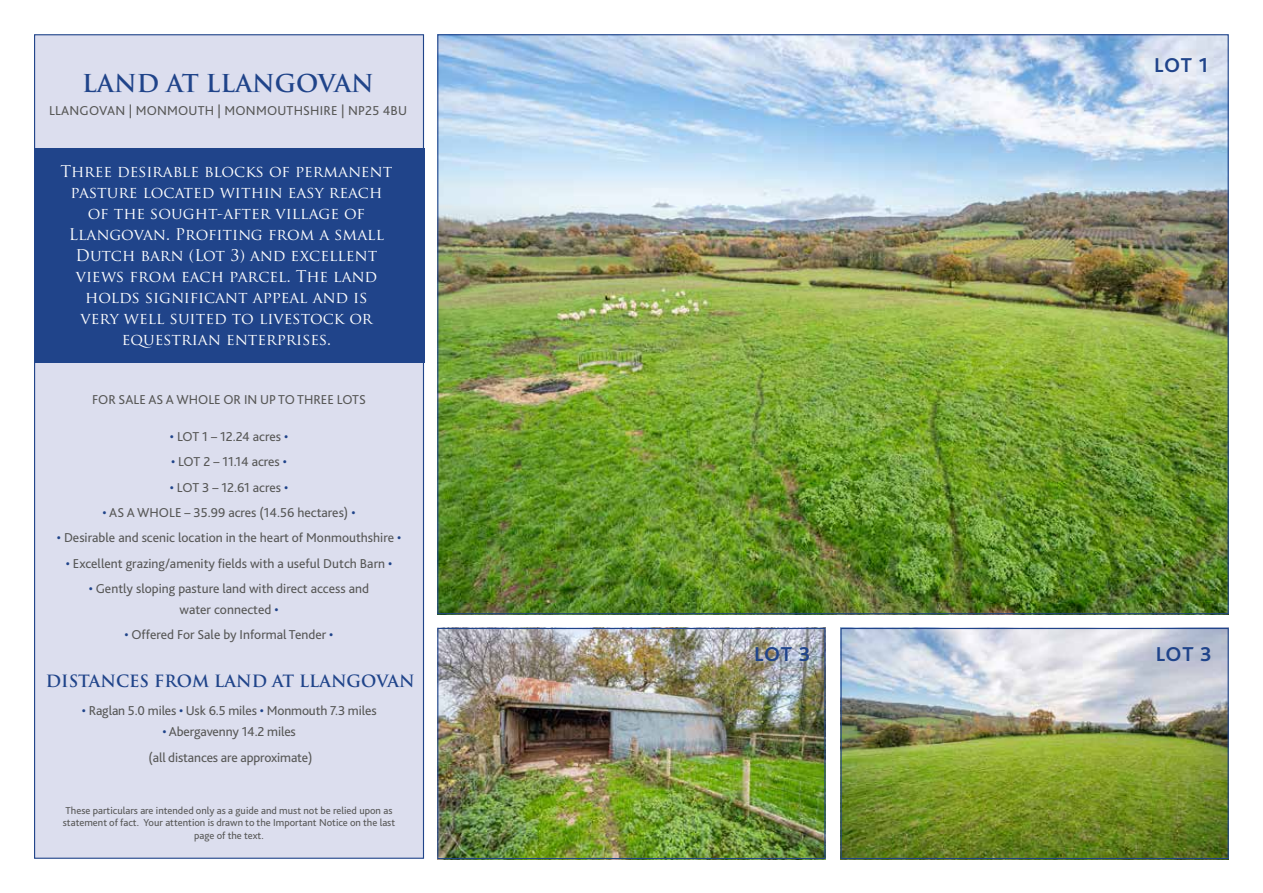
<style>
.page{position:relative;width:1263px;height:893px;background:#fff}
.page>*{position:absolute;margin:0;border:0;box-sizing:border-box;transform-origin:0 0}
.t1{font:700 24px "Trajan Pro";color:#20448a}
.t2{font:700 21px "Bliss 2";letter-spacing:.025em;color:#20448a}
.t3{font:700 16.5px "Trajan Pro";color:#20448a}
.t4{font:15.75px/21px "Trajan Pro";color:#fff;text-align:center}
.t5{font:13.5px/21px "Bliss 2";color:#575756;text-align:center}
.t6{font:10.5px/12.6px "Bliss 2";color:#575756;text-align:center}
.s1{color:#20448a}
</style>
<div class="page">
<div style="left:34px;top:34px;width:390px;height:825px;background:#dcdeee;border:1px solid #20448a"></div>
<div style="left:34px;top:148px;width:390px;height:215px;background:#20448a"></div>
<img style="left:439px;top:36px;width:788px;height:576px">
<img style="left:842px;top:630px;width:385px;height:227px">
<div style="left:840px;top:628px;width:389px;height:231px;border:1px solid #20448a"></div>
<img style="left:439px;top:630px;width:384px;height:227px">
<div style="left:437px;top:628px;width:388px;height:231px;border:1px solid #20448a"></div>
<h1 class="t1" style="left:82px;top:69px;width:293px">LAND AT LLANGOVAN</h1>
<p class="t5" style="left:49px;top:100px;width:359px">LLANGOVAN | MONMOUTH | MONMOUTHSHIRE | NP25 4BU</p>
<p class="t4" style="left:61px;top:161px;width:333px">Three desirable blocks of permanent pasture located within easy reach of the sought-after village of<br>Llangovan. Profiting from a small<br>Dutch barn (Lot 3) and excellent views from each parcel. The land holds significant appeal and is<br>very well suited to livestock or equestrian enterprises.</p>
<p class="t5" style="left:92px;top:389px;width:275px">FOR SALE AS A WHOLE OR IN UP TO THREE LOTS</p>
<p class="t5" style="left:170px;top:426px;width:120px"><span class="s1">•</span> LOT 1 – 12.24 acres <span class="s1">•</span></p>
<p class="t5" style="left:171px;top:451px;width:118px"><span class="s1">•</span> LOT 2 – 11.14 acres <span class="s1">•</span></p>
<p class="t5" style="left:170px;top:476px;width:120px"><span class="s1">•</span> LOT 3 – 12.61 acres <span class="s1">•</span></p>
<p class="t5" style="left:103px;top:502px;width:254px"><span class="s1">•</span> AS A WHOLE – 35.99 acres (14.56 hectares) <span class="s1">•</span></p>
<p class="t5" style="left:57px;top:527px;width:346px"><span class="s1">•</span> Desirable and scenic location in the heart of Monmouthshire <span class="s1">•</span></p>
<p class="t5" style="left:66px;top:552px;width:328px"><span class="s1">•</span> Excellent grazing/amenity fields with a useful Dutch Barn <span class="s1">•</span></p>
<p class="t5" style="left:89px;top:577px;width:282px"><span class="s1">•</span> Gently sloping pasture land with direct access and water connected <span class="s1">•</span></p>
<p class="t5" style="left:125px;top:624px;width:210px"><span class="s1">•</span> Offered For Sale by Informal Tender <span class="s1">•</span></p>
<p class="t3" style="left:46px;top:670px;width:370px">DISTANCES FROM LAND AT LLANGOVAN</p>
<p class="t5" style="left:82px;top:699px;width:296px"><span class="s1">•</span> Raglan 5.0 miles <span class="s1">•</span> Usk 6.5 miles <span class="s1">•</span> Monmouth 7.3 miles</p>
<p class="t5" style="left:149px;top:717px;width:165px;line-height:26.7px"><span class="s1">•</span> Abergavenny 14.2 miles<br>(all distances are approximate)</p>
<p class="t6" style="left:63px;top:804px;width:334px">These particulars are intended only as a guide and must not be relied upon as statement of fact. Your attention is drawn to the Important Notice on the last page of the text.</p>
<h2 class="t2" style="left:1154px;top:52px;width:55px">LOT 1</h2>
<h2 class="t2" style="left:754px;top:641px;width:58px">LOT 3</h2>
<h2 class="t2" style="left:1156px;top:641px;width:58px">LOT 3</h2>
</div>
